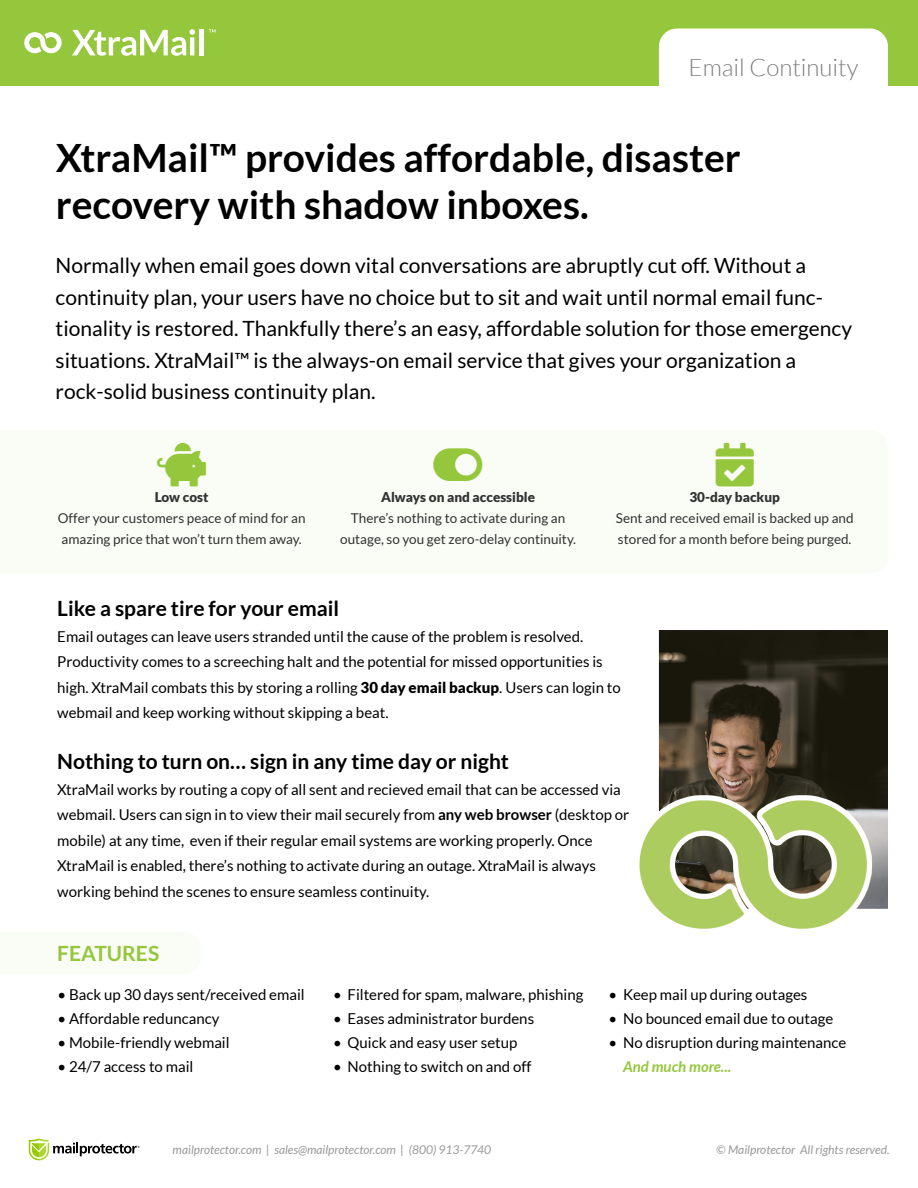
<style>
.page{position:relative;width:918px;height:1188px;background:#fff}
.page>*{position:absolute;margin:0;border:0;box-sizing:border-box;transform-origin:0 0}
.t1{font:700 39px/46.8px "Lato";color:#000}
.t2{font:300 24px "Lato";color:#7d7e80}
.t3{font:21px/31.5px "Lato";color:#000}
.t4{font:700 21px "Lato";color:#000}
.t5{font:700 21px "Lato";color:#95c73c}
.t6{font:15px/25.5px "Lato";color:#000}
.t7{font:italic 700 15px "Lato";color:#95c73c}
.t8{font:13.5px/21px "Lato";color:#323232}
.t9{font:900 13.5px "Lato";color:#323232}
.t10{font:italic 12px "Lato";color:#999}
.s1{font-weight:900}
.s2{font-weight:700}
</style>
<div class="page">
<div style="left:0;top:0;width:918px;height:86px;background:#95c73c"></div>
<div style="left:659px;top:28px;width:229px;height:86px;background:#fff;border-radius:18px"></div>
<svg style="left:24px;top:32px;width:38px;height:21px"></svg>
<svg style="left:72px;top:29px;width:123px;height:27px"></svg>
<hr style="left:199px;top:29px;width:4px;height:26px;background:#fff">
<svg style="left:209px;top:29px;width:7px;height:4px"></svg>
<img style="left:640px;top:630px;width:248px;height:298px">
<svg style="left:29px;top:1139px;width:111px;height:21px"></svg>
<h2 class="t2" style="left:689px;top:54px;width:171px">Email Continuity</h2>
<h1 class="t1" style="left:56px;top:134px;width:687px">XtraMail™ provides affordable, disaster recovery with shadow inboxes.</h1>
<p class="t3" style="left:56px;top:250px;width:798px">Normally when email goes down vital conversations are abruptly cut off. Without a continuity plan, your users have no choice but to sit and wait until normal email func&shy;tionality is restored. Thankfully there’s an easy, affordable solution for those emergency situations. XtraMail™ is the always-on email service that gives your organization a rock-solid business continuity plan.</p>
<p class="t9" style="left:155px;top:489px;width:55px">Low cost</p>
<p class="t8" style="left:58px;top:508px;width:249px">Offer your customers peace of mind for an amazing price that won’t turn them away.</p>
<p class="t9" style="left:381px;top:489px;width:156px">Always on and accessible</p>
<p class="t8" style="left:340px;top:508px;width:237px;text-align:center">There’s nothing to activate during an outage, so you get zero-delay continuity.</p>
<p class="t9" style="left:689px;top:489px;width:92px">30-day backup</p>
<p class="t8" style="left:616px;top:508px;width:239px">Sent and received email is backed up and stored for a month before being purged.</p>
<h3 class="t4" style="left:57px;top:597px;width:283px">Like a spare tire for your email</h3>
<p class="t6" style="left:57px;top:624px;width:565px">Email outages can leave users stranded until the cause of the problem is resolved.<br>Productivity comes to a screeching halt and the potential for missed opportunities is high. XtraMail combats this by storing a rolling <span class="s1">30 day email backup</span>. Users can login to webmail and keep working without skipping a beat.</p>
<h3 class="t4" style="left:57px;top:750px;width:453px">Nothing to turn on… sign in any time day or night</h3>
<p class="t6" style="left:57px;top:777px;width:574px">XtraMail works by routing a copy of all sent and recieved email that can be accessed via webmail. Users can sign in to view their mail securely from <span class="s2">any web browser</span> (desktop or mobile) at any time, even if their regular email systems are working properly. Once XtraMail is enabled, there’s nothing to activate during an outage. XtraMail is always working behind the scenes to ensure seamless continuity.</p>
<h3 class="t5" style="left:57px;top:942px;width:103px">FEATURES</h3>
<p class="t6" style="left:57px;top:982px;width:249px">• Back up 30 days sent/received email</p>
<p class="t6" style="left:57px;top:1006px;width:163px">• Affordable reduncancy</p>
<p class="t6" style="left:57px;top:1030px;width:174px">• Mobile-friendly webmail</p>
<p class="t6" style="left:57px;top:1054px;width:138px">• 24/7 access to mail</p>
<p class="t6" style="left:333px;top:982px;width:252px">• Filtered for spam, malware, phishing</p>
<p class="t6" style="left:333px;top:1006px;width:203px">• Eases administrator burdens</p>
<p class="t6" style="left:333px;top:1030px;width:186px">• Quick and easy user setup</p>
<p class="t6" style="left:333px;top:1054px;width:200px">• Nothing to switch on and off</p>
<p class="t6" style="left:609px;top:982px;width:200px">• Keep mail up during outages</p>
<p class="t6" style="left:609px;top:1006px;width:226px">• No bounced email due to outage</p>
<p class="t6" style="left:609px;top:1030px;width:239px">• No disruption during maintenance</p>
<p class="t7" style="left:623px;top:1058px;width:109px">And much more...</p>
<p class="t10" style="left:173px;top:1143px;width:320px">mailprotector.com | sales@mailprotector.com | (800) 913-7740</p>
<p class="t10" style="left:716px;top:1143px;width:175px">© Mailprotector All rights reserved.</p>
</div>
